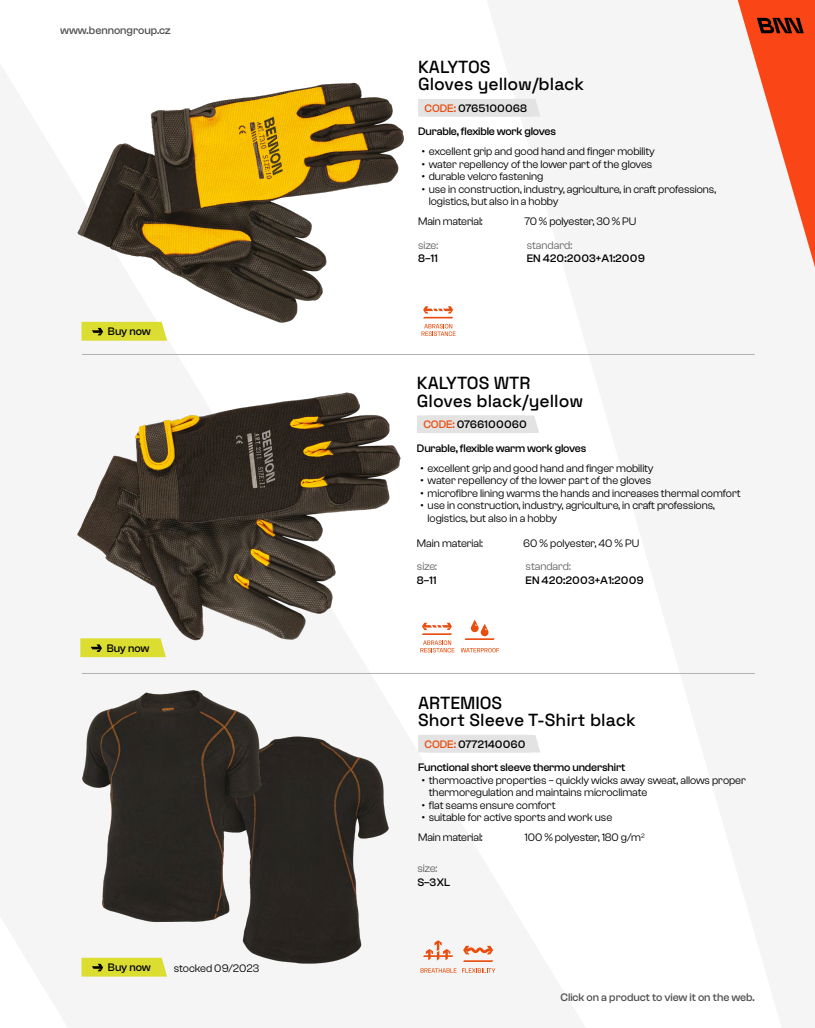
<style>
.page{position:relative;width:815px;height:1028px;background:#fff}
.page>*{position:absolute;margin:0;border:0;box-sizing:border-box;transform-origin:0 0}
.t1{font:500 17.5px/17.5px "Space Grotesk";color:#000}
.t2{font:11.25px/12.5px "Clash Grotesk";letter-spacing:-.005em;color:#000}
.t3{font:500 11.25px "Clash Grotesk";letter-spacing:-.01em;color:#000}
.t4{font:11.25px "Clash Grotesk";letter-spacing:-.005em;color:#646363}
.s1{color:#e94e0f}
</style>
<div class="page">
<svg style="left:738px;top:0;width:77px;height:267px"></svg>
<svg style="left:420px;top:622px;width:34px;height:30px"></svg>
<div style="left:417px;top:415px;width:122px;height:18px;background:#e3e3e3"></div>
<hr style="left:82px;top:354px;width:673px;height:1px;background:#b3b2b2">
<svg style="left:465px;top:619px;width:30px;height:21px"></svg>
<svg style="left:461px;top:648px;width:38px;height:4px"></svg>
<img style="left:77px;top:392px;width:324px;height:249px">
<svg style="left:77px;top:638px;width:89px;height:19px;background:#d8d93f"></svg>
<svg style="left:423px;top:306px;width:30px;height:12px"></svg>
<svg style="left:422px;top:324px;width:34px;height:12px"></svg>
<div style="left:418px;top:99px;width:122px;height:17px;background:#e3e3e3"></div>
<img style="left:77px;top:82px;width:327px;height:241px">
<svg style="left:77px;top:322px;width:90px;height:19px;background:#d8da41"></svg>
<svg style="left:423px;top:940px;width:30px;height:20px"></svg>
<svg style="left:463px;top:945px;width:30px;height:9px"></svg>
<svg style="left:463px;top:960px;width:30px;height:2px"></svg>
<svg style="left:421px;top:968px;width:74px;height:4px"></svg>
<div style="left:418px;top:735px;width:122px;height:17px;background:#e3e3e3"></div>
<img style="left:242px;top:736px;width:147px;height:228px">
<img style="left:82px;top:690px;width:182px;height:235px">
<svg style="left:81px;top:957px;width:86px;height:19px;background:#d7d93d"></svg>
<hr style="left:82px;top:673px;width:673px;height:1px;background:#b3b2b2">
<p class="t3" style="left:60px;top:24px;width:112px">www.bennongroup.cz</p>
<p class="t3" style="left:108px;top:325px;width:44px">Buy now</p>
<p class="t3" style="left:107px;top:642px;width:44px">Buy now</p>
<p class="t3" style="left:108px;top:961px;width:44px">Buy now</p>
<p class="t2" style="left:174px;top:961px;width:87px">stocked 09/2023</p>
<h1 class="t1" style="left:418px;top:57px;width:168px">KALYTOS<br>Gloves yellow/black</h1>
<p class="t3" style="left:418px;top:125px;width:139px">Durable, flexible work gloves</p>
<p class="t2" style="left:422px;top:145px;width:235px">• excellent grip and good hand and finger mobility</p>
<p class="t2" style="left:422px;top:157px;width:232px">• water repellency of the lower part of the gloves</p>
<p class="t2" style="left:422px;top:170px;width:123px">• durable velcro fastening</p>
<p class="t2" style="left:429px;top:182px;width:289px;text-indent:-7px">• use in construction, industry, agriculture, in craft professions, logistics, but also in a hobby</p>
<p class="t2" style="left:418px;top:215px;width:66px">Main material:</p>
<p class="t2" style="left:524px;top:215px;width:113px">70 % polyester, 30 % PU</p>
<p class="t4" style="left:418px;top:239px;width:22px">size:</p>
<p class="t3" style="left:418px;top:252px;width:21px">8–11</p>
<p class="t3" style="left:424px;top:102px;width:104px"><span class="s1">CODE:</span> 0765100068</p>
<p class="t4" style="left:527px;top:239px;width:47px">standard:</p>
<p class="t3" style="left:527px;top:252px;width:120px">EN 420:2003+A1:2009</p>
<h1 class="t1" style="left:417px;top:373px;width:168px">KALYTOS WTR<br>Gloves black/yellow</h1>
<p class="t3" style="left:417px;top:442px;width:171px">Durable, flexible warm work gloves</p>
<p class="t2" style="left:421px;top:461px;width:235px">• excellent grip and good hand and finger mobility</p>
<p class="t2" style="left:421px;top:474px;width:232px">• water repellency of the lower part of the gloves</p>
<p class="t2" style="left:421px;top:486px;width:322px">• microfibre lining warms the hands and increases thermal comfort</p>
<p class="t2" style="left:428px;top:499px;width:289px;text-indent:-7px">• use in construction, industry, agriculture, in craft professions, logistics, but also in a hobby</p>
<p class="t2" style="left:417px;top:536px;width:67px">Main material:</p>
<p class="t2" style="left:523px;top:536px;width:118px">60 % polyester, 40 % PU</p>
<p class="t4" style="left:417px;top:560px;width:22px">size:</p>
<p class="t3" style="left:417px;top:574px;width:21px">8–11</p>
<p class="t3" style="left:423px;top:418px;width:105px"><span class="s1">CODE:</span> 0766100060</p>
<p class="t4" style="left:526px;top:560px;width:47px">standard:</p>
<p class="t3" style="left:526px;top:574px;width:120px">EN 420:2003+A1:2009</p>
<h1 class="t1" style="left:418px;top:692px;width:219px">ARTEMIOS<br>Short Sleeve T-Shirt black</h1>
<p class="t3" style="left:418px;top:761px;width:209px">Functional short sleeve thermo undershirt</p>
<p class="t2" style="left:429px;top:773px;width:319px;text-indent:-7px">• thermoactive properties – quickly wicks away sweat, allows proper thermoregulation and maintains microclimate</p>
<p class="t2" style="left:422px;top:798px;width:135px">• flat seams ensure comfort</p>
<p class="t2" style="left:418px;top:807px;width:196px;line-height:20px;text-indent:4px">• suitable for active sports and work use<br>Main material:</p>
<p class="t3" style="left:424px;top:737px;width:103px"><span class="s1">CODE:</span> 0772140060</p>
<p class="t2" style="left:524px;top:831px;width:122px">100 % polyester, 180 g/m<sup>2</sup></p>
<p class="t4" style="left:417px;top:862px;width:22px">size:</p>
<p class="t3" style="left:417px;top:875px;width:34px">S–3XL</p>
<p class="t3" style="left:560px;top:990px;width:196px">Click on a product to view it on the web.</p>
</div>
